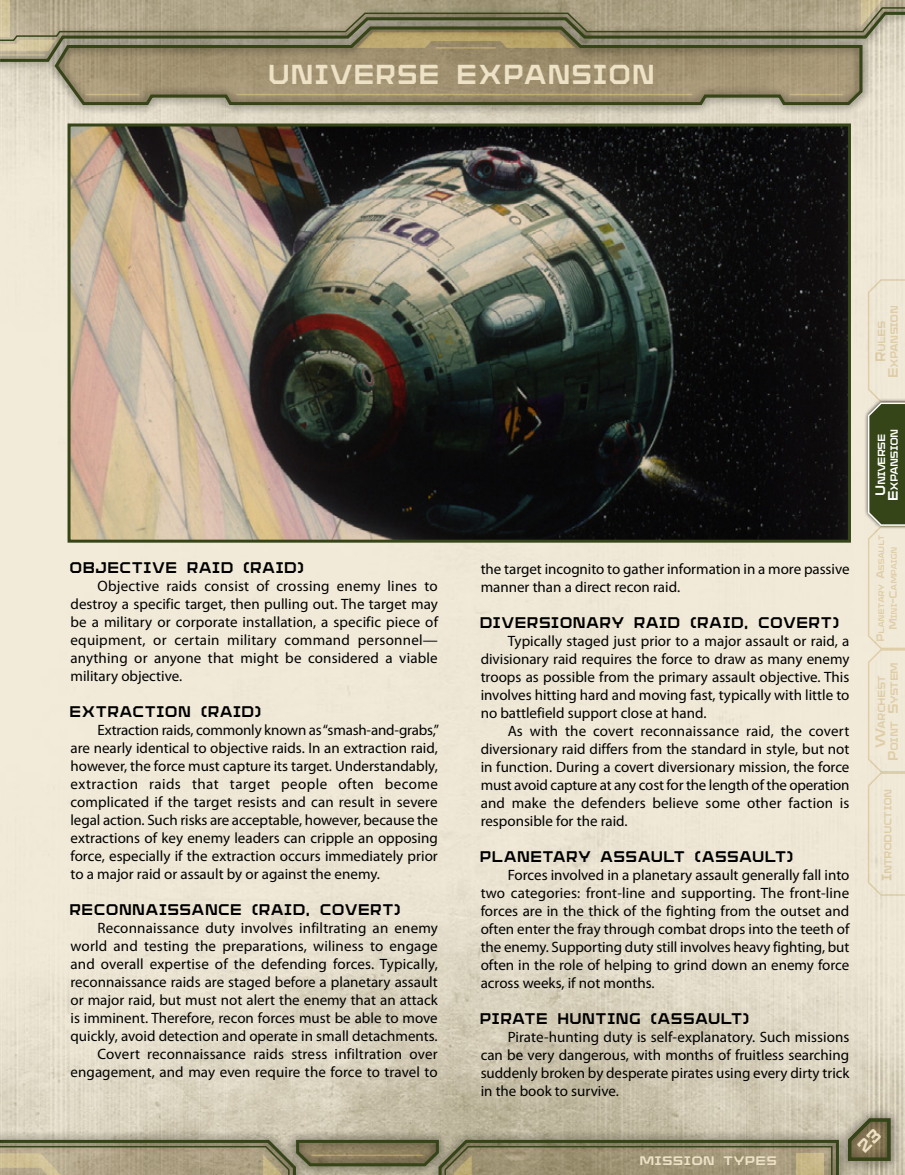
<style>
.page{position:relative;width:905px;height:1175px;background:#fff}
.page>*{position:absolute;margin:0;border:0;box-sizing:border-box;transform-origin:0 0}
.t1{font:24px "Armadura Solid";letter-spacing:.035em;color:#ede1c6}
.t2{font:15px/18px "Myriad Pro";color:#000;text-align:justify}
.t3{font:13.5px "Armadura Solid";letter-spacing:.025em;color:#000}
.t4{font:10.8px "Armadura Solid";letter-spacing:.025em;color:#ede1c6;scale:1.11 1}
.t5{font:9px/12.5px "Armadura Solid";letter-spacing:-.035em;color:#dac38e;text-align:center}
.t6{font:9px/12.5px "Armadura Solid";letter-spacing:-.055em;color:#fff;text-align:center}
.t7{font:7.05px/12.5px "Armadura Solid";letter-spacing:-.035em;color:#dac38e;text-align:center}
.s1{font-size:12px}
.s2{font-size:9.3px}
</style>
<div class="page">
<img style="left:0;top:72px;width:904px;height:1102px">
<div style="left:864px;top:398px;width:40px;height:131px;background:#000;opacity:.75"></div>
<svg style="left:866px;top:278px;width:38px;height:618px"></svg>
<div style="left:0;top:0;width:9px;height:72px;background:#000;opacity:.75"></div>
<div style="left:0;top:1130px;width:306px;height:44px;background:#000;opacity:.75"></div>
<div style="left:0;top:1130px;width:9px;height:44px;background:#000;opacity:.75"></div>
<div style="left:429px;top:1130px;width:419px;height:44px;background:#000;opacity:.75"></div>
<div style="left:46px;top:17px;width:826px;height:98px;background:#000;opacity:.75"></div>
<svg style="left:53px;top:63px;width:810px;height:45px"></svg>
<svg style="left:0;top:0;width:904px;height:63px"></svg>
<hr style="left:236px;top:94px;width:456px;height:1px;background:#dac38e">
<hr style="left:789px;top:94px;width:54px;height:1px;background:#dac38e">
<hr style="left:86px;top:94px;width:53px;height:1px;background:#dac38e">
<hr style="left:436px;top:47px;width:59px;height:2px;background:#dac38e">
<div style="left:836px;top:1106px;width:65px;height:66px;background:#000;opacity:.25"></div>
<div style="left:837px;top:1107px;width:64px;height:65px;background:#000;opacity:.75"></div>
<div style="left:286px;top:1130px;width:162px;height:44px;background:#000;opacity:.75"></div>
<svg style="left:0;top:1137px;width:840px;height:37px"></svg>
<img style="left:72px;top:127px;width:774px;height:411px">
<div style="left:68px;top:123px;width:782px;height:419px;border:3px solid #364518"></div>
<svg style="left:846px;top:1115px;width:46px;height:47px"></svg>
<h1 class="t1" style="left:270px;top:57px;width:363px">UNIVERSE EXPANSION</h1>
<p class="t3" style="left:70px;top:558px;width:236px">OBJECTIVE RAID (RAID)</p>
<p class="t2" style="left:70px;top:577px;width:369px;text-indent:27px">Objective raids consist of crossing enemy lines to destroy a specific target, then pulling out. The target may be a military or corporate installation, a specific piece of equipment, or certain military command personnel— anything or anyone that might be considered a viable military objective.</p>
<p class="t3" style="left:70px;top:702px;width:109px">EXTRACTION</p>
<p class="t3" style="left:202px;top:702px;width:63px">(RAID)</p>
<p class="t2" style="left:70px;top:721px;width:370px;text-indent:27px">Extraction raids, commonly known as “smash-and-grabs,” are nearly identical to objective raids. In an extraction raid, however, the force must capture its target. Understandably, extraction raids that target people often become complicated if the target resists and can result in severe legal action. Such risks are acceptable, however, because the extractions of key enemy leaders can cripple an opposing force, especially if the extraction occurs immediately prior to a major raid or assault by or against the enemy.</p>
<p class="t3" style="left:70px;top:900px;width:38px">RECONN</p>
<p class="t3" style="left:147px;top:900px;width:257px">AISSANCE (RAID, COVERT)</p>
<p class="t2" style="left:70px;top:919px;width:369px;text-align:right">Reconnaissance duty involves infiltrating an enemy world and testing the preparations, wiliness to engage and overall expertise of the defending forces. Typically, reconnaissance raids are staged before a planetary assault or major raid, but must not alert the enemy that an attack is imminent. Therefore, recon forces must be able to move quickly, avoid detection and operate in small detachments.<br>Covert reconnaissance raids stress infiltration over engagement, and may even require the force to travel to</p>
<p class="t2" style="left:480px;top:560px;width:370px">the target incognito to gather information in a more passive manner than a direct recon raid.</p>
<p class="t3" style="left:480px;top:613px;width:361px">DIVERSIONARY RAID (RAID, COVERT)</p>
<p class="t2" style="left:480px;top:632px;width:370px;text-indent:27px">Typically staged just prior to a major assault or raid, a divisionary raid requires the force to draw as many enemy troops as possible from the primary assault objective. This involves hitting hard and moving fast, typically with little to no battlefield support close at hand.</p>
<p class="t2" style="left:480px;top:722px;width:370px;text-indent:27px">As with the covert reconnaissance raid, the covert diversionary raid differs from the standard in style, but not in function. During a covert diversionary mission, the force must avoid capture at any cost for the length of the operation and make the defenders believe some other faction is responsible for the raid.</p>
<p class="t3" style="left:480px;top:847px;width:315px">PLANETARY ASSAULT (ASSAULT)</p>
<p class="t2" style="left:480px;top:866px;width:370px;text-indent:27px">Forces involved in a planetary assault generally fall into two categories: front-line and supporting. The front-line forces are in the thick of the fighting from the outset and often enter the fray through combat drops into the teeth of the enemy. Supporting duty still involves heavy fighting, but often in the role of helping to grind down an enemy force across weeks, if not months.</p>
<p class="t3" style="left:480px;top:1009px;width:103px">PIRATE HUNT</p>
<p class="t3" style="left:608px;top:1009px;width:144px">ING (ASSAULT)</p>
<p class="t2" style="left:480px;top:1028px;width:370px;text-indent:27px">Pirate-hunting duty is self-explanatory. Such missions can be very dangerous, with months of fruitless searching suddenly broken by desperate pirates using every dirty trick in the book to survive.</p>
<p class="t4" style="left:640px;top:1153px;width:58px">MISSION</p>
<p class="t4" style="left:724px;top:1153px;width:50px">TYPES</p>
<p class="t5" style="left:874px;top:377px;width:74px;rotate:-90deg"><span class="s1">R</span>ules<br><span class="s1">E</span> xpansion</p>
<p class="t6" style="left:874px;top:500px;width:73px;rotate:-90deg"><span class="s1">U</span> niverse<br><span class="s1">E</span> xpansion</p>
<p class="t7" style="left:874px;top:640px;width:108px;rotate:-90deg"><span class="s2">P</span>lanetary <span class="s2">A</span>ssault<br><span class="s2">M</span>ini<span class="s2">-C</span>ampaign</p>
<p class="t5" style="left:874px;top:760px;width:100px;rotate:-90deg"><span class="s1">W</span>archest<br><span class="s1">P</span>oint <span class="s1">S</span>ystem</p>
<p class="t5" style="left:881px;top:880px;width:93px;rotate:-90deg"><span class="s1">I</span>ntroduction</p>
</div>
